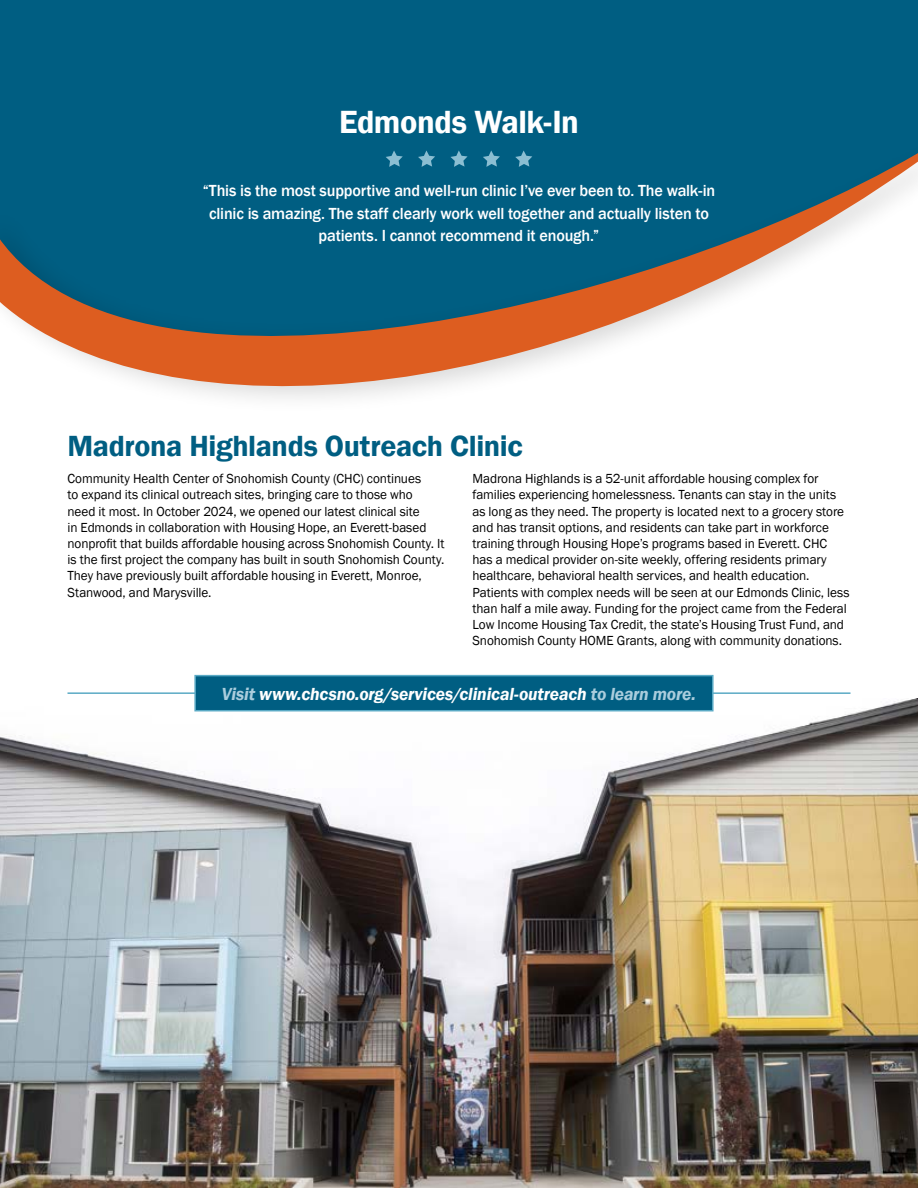
<style>
.page{position:relative;width:918px;height:1188px;background:#fff}
.page>*{position:absolute;margin:0;border:0;box-sizing:border-box;transform-origin:0 0}
.t1{font:600 33px "Franklin Gothic";letter-spacing:-.015em;color:#fff}
.t2{font:600 30px "Franklin Gothic";letter-spacing:-.015em;color:#005e82}
.t3{font:italic 600 18px "Franklin Gothic";letter-spacing:-.01em;color:#fff}
.t4{font:500 16.5px/22.5px "Franklin Gothic";letter-spacing:-.01em;color:#fff;text-align:center}
.t5{font:13.5px/16.2px "Franklin Gothic";letter-spacing:-.005em;color:#000}
.s1{color:#aacddd}
</style>
<div class="page">
<div style="left:0;top:0;width:918px;height:140px;background:#005e82"></div>
<div style="left:0;top:140px;width:918px;height:274px;background:#005e82"></div>
<svg style="left:0;top:153px;width:918px;height:261px"></svg>
<img style="left:0;top:698px;width:918px;height:490px">
<svg style="left:386px;top:150px;width:17px;height:17px"></svg>
<svg style="left:418px;top:150px;width:17px;height:17px"></svg>
<svg style="left:450px;top:150px;width:18px;height:17px"></svg>
<svg style="left:483px;top:150px;width:17px;height:17px"></svg>
<svg style="left:515px;top:150px;width:17px;height:17px"></svg>
<div style="left:194px;top:675px;width:520px;height:36px;background:#005e82;border:2px solid #5aaac5"></div>
<hr style="left:713px;top:692px;width:137px;height:2px;background:#5aaac5">
<hr style="left:67px;top:692px;width:128px;height:2px;background:#5aaac5">
<h1 class="t1" style="left:339px;top:101px;width:241px">Edmonds Walk-In</h1>
<p class="t4" style="left:203px;top:180px;width:514px">“This is the most supportive and well-run clinic I’ve ever been to. The walk-in clinic is amazing. The staff clearly work well together and actually listen to patients. I cannot recommend it enough.”</p>
<h2 class="t2" style="left:68px;top:428px;width:457px">Madrona Highlands Outreach Clinic</h2>
<p class="t5" style="left:68px;top:471px;width:378px">Community Health Center of Snohomish County (CHC) continues<br>to expand its clinical outreach sites, bringing care to those who<br>need it most. In October 2024, we opened our latest clinical site<br>in Edmonds in collaboration with Housing Hope, an Everett-based nonprofit that builds affordable housing across Snohomish County. It is the first project the company has built in south Snohomish County.<br>They have previously built affordable housing in Everett, Monroe, Stanwood, and Marysville.</p>
<p class="t5" style="left:472px;top:471px;width:379px">Madrona Highlands is a 52-unit affordable housing complex for families experiencing homelessness. Tenants can stay in the units as long as they need. The property is located next to a grocery store and has transit options, and residents can take part in workforce training through Housing Hope’s programs based in Everett. CHC has a medical provider on-site weekly, offering residents primary healthcare, behavioral health services, and health education.<br>Patients with complex needs will be seen at our Edmonds Clinic, less than half a mile away. Funding for the project came from the Federal Low Income Housing Tax Credit, the state’s Housing Trust Fund, and Snohomish County HOME Grants, along with community donations.</p>
<h3 class="t3" style="left:222px;top:682px;width:476px"><span class="s1">Visit</span> www.chcsno.org/services/clinical-outreach <span class="s1">to learn more.</span></h3>
</div>
